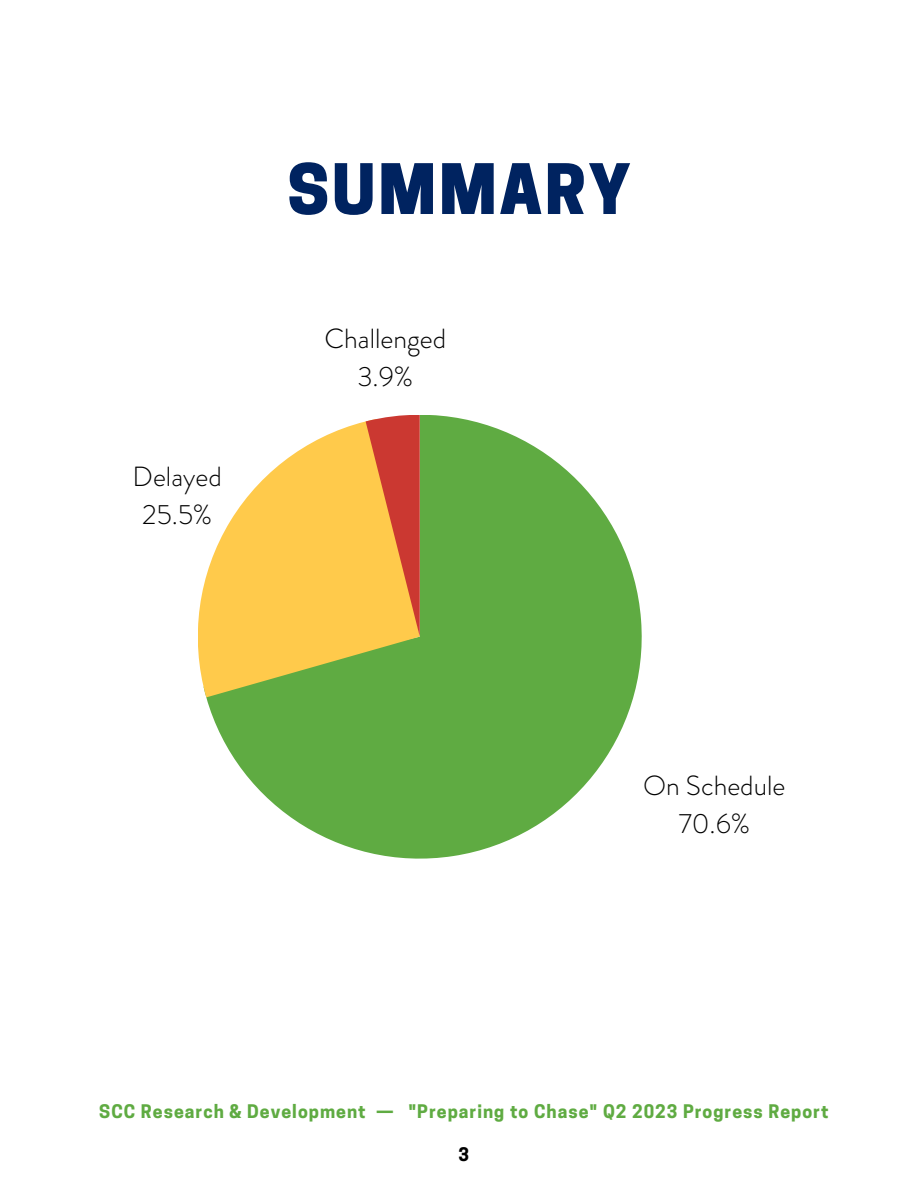
<style>
.page{position:relative;width:918px;height:1188px;background:#fff}
.page>*{position:absolute;margin:0;border:0;box-sizing:border-box;transform-origin:0 0}
.t1{font:800 65.25px "Cooper Hewitt";letter-spacing:.04em;color:#002360}
.t2{font:300 27.6px "Brandon Grotesque";color:#000}
.t3{font:700 17.55px "Cooper Hewitt";letter-spacing:.06em;color:#5fab42}
.t4{font:700 17.55px "Cooper Hewitt";color:#000}
</style>
<div class="page">
<svg style="left:206px;top:415px;width:436px;height:444px;fill:#5fab42"></svg>
<svg style="left:198px;top:419px;width:222px;height:278px;fill:#ffca4b"></svg>
<svg style="left:366px;top:415px;width:54px;height:222px;background:#e4813f"></svg>
<p class="t1" style="left:287px;top:165px;width:345px">SUMMARY</p>
<p class="t2" style="left:133px;top:457px;width:91px">Delayed</p>
<p class="t2" style="left:142px;top:495px;width:71px">25.5%</p>
<p class="t2" style="left:324px;top:319px;width:123px">Challenged</p>
<p class="t2" style="left:358px;top:357px;width:57px">3.9%</p>
<p class="t2" style="left:643px;top:766px;width:144px">On Schedule</p>
<p class="t2" style="left:679px;top:804px;width:73px">70.6%</p>
<p class="t3" style="left:99px;top:1105px;width:731px">SCC Research &amp; Development — "Preparing to Chase" Q2 2023 Progress Report</p>
<p class="t4" style="left:459px;top:1148px;width:12px">3</p>
</div>
